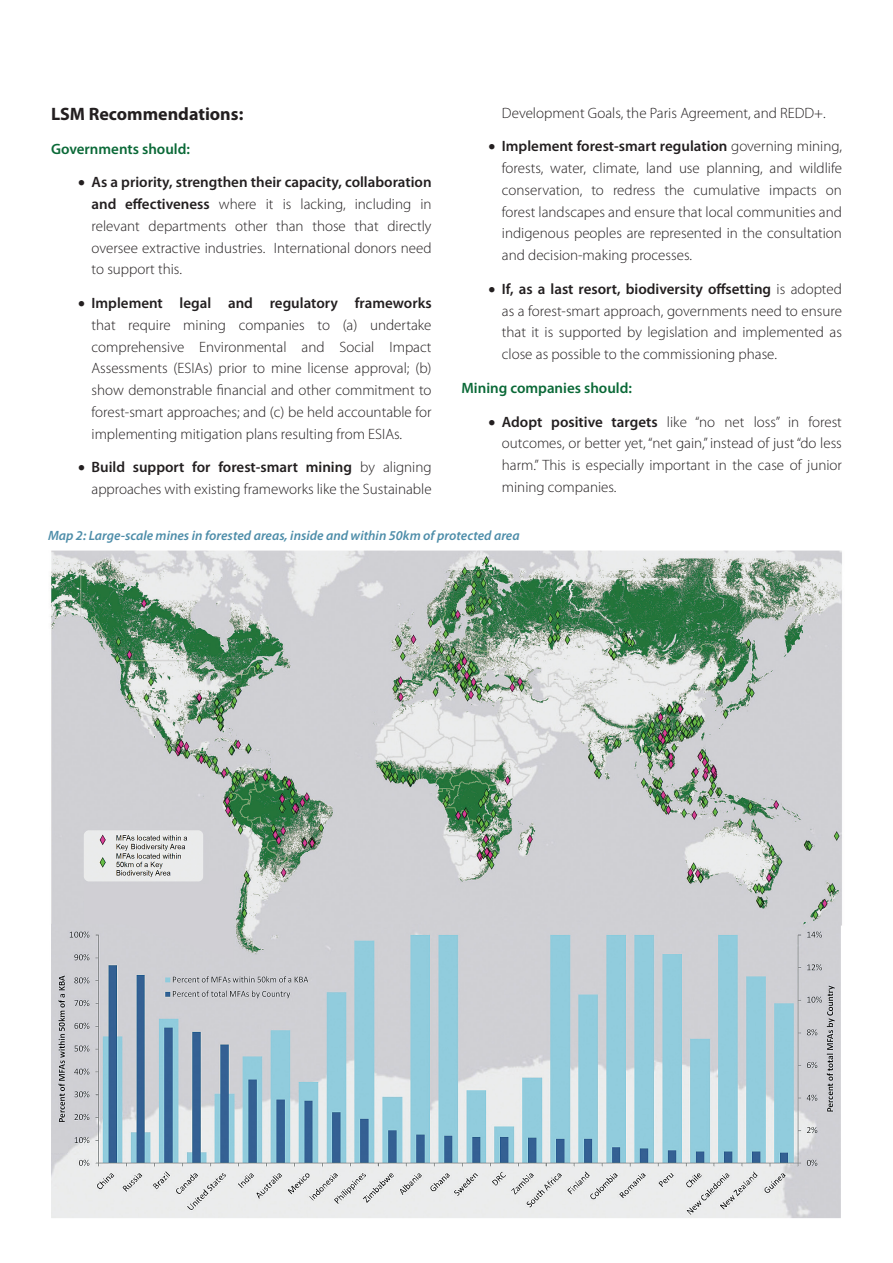
<style>
.page{position:relative;width:893px;height:1263px;background:#fff}
.page>*{position:absolute;margin:0;border:0;box-sizing:border-box;transform-origin:0 0}
.t1{font:700 18px "Myriad Pro";color:#231f20}
.t2{font:300 15px/21.8px "Myriad Pro";color:#231f20;text-align:justify}
.t3{font:600 15px "Myriad Pro";color:#0a6937}
.t4{font:italic 600 13.5px "Myriad Pro";color:#4d8da9}
.s1{font-weight:600}
</style>
<div class="page">
<img style="left:51px;top:551px;width:791px;height:375px">
<div style="left:84px;top:872px;width:149px;height:92px;background:#d0cfd4"></div>
<img style="left:51px;top:922px;width:790px;height:296px">
<img style="left:83px;top:829px;width:125px;height:54px">
<img style="left:162px;top:973px;width:150px;height:28px">
<div style="left:51px;top:1143px;width:16px;height:10px;background:#d0d0d4"></div>
<p class="t2" style="left:502px;top:102px;width:325px">Development Goals, the Paris Agreement, and REDD+.</p>
<p class="t2" style="left:502px;top:136px;width:342px;text-indent:-14px">• <span class="s1">Implement forest-smart regulation</span> governing mining, forests, water, climate, land use planning, and wildlife conservation, to redress the cumulative impacts on forest landscapes and ensure that local communities and indigenous peoples are represented in the consultation and decision-making processes.</p>
<p class="t2" style="left:502px;top:278px;width:342px;text-indent:-14px">• <span class="s1">If, as a last resort, biodiversity offsetting</span> is adopted as a forest-smart approach, governments need to ensure that it is supported by legislation and implemented as close as possible to the commissioning phase.</p>
<p class="t3" style="left:461px;top:379px;width:172px">Mining companies should:</p>
<p class="t2" style="left:502px;top:411px;width:342px;text-indent:-14px">• <span class="s1">Adopt positive targets</span> like “no net loss” in forest outcomes, or better yet, “net gain,” instead of just “do less harm.” This is especially important in the case of junior mining companies.</p>
<p class="t4" style="left:48px;top:528px;width:473px">Map 2: Large-scale mines in forested areas, inside and within 50km of protected area</p>
<p class="t1" style="left:51px;top:104px;width:194px">LSM Recommendations:</p>
<p class="t3" style="left:51px;top:140px;width:141px">Governments should:</p>
<p class="t2" style="left:92px;top:172px;width:342px;text-indent:-14px">• <span class="s1">As a priority, strengthen their capacity, collaboration and effectiveness</span> where it is lacking, including in relevant departments other than those that directly oversee extractive industries. International donors need to support this.</p>
<p class="t2" style="left:92px;top:292px;width:342px;text-indent:-14px">• <span class="s1">Implement legal and regulatory frameworks </span>that require mining companies to (a) undertake comprehensive Environmental and Social Impact Assessments (ESIAs) prior to mine license approval; (b) show demonstrable financial and other commitment to forest-smart approaches; and (c) be held accountable for implementing mitigation plans resulting from ESIAs.</p>
<p class="t2" style="left:78px;top:457px;width:355px;text-align:right">• <span class="s1">Build support for forest-smart mining</span> by aligning approaches with existing frameworks like the Sustainable</p>
</div>
